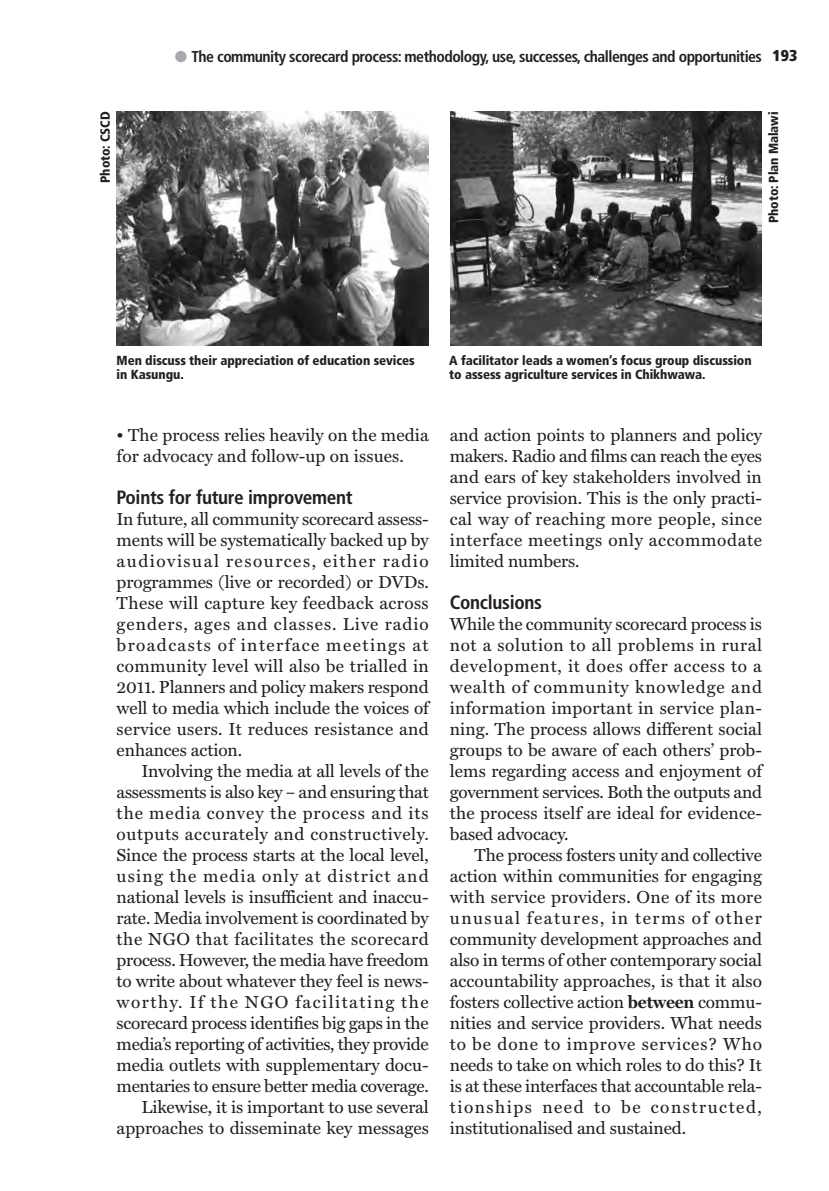
<style>
.page{position:relative;width:829px;height:1191px;background:#fff}
.page>*{position:absolute;margin:0;border:0;box-sizing:border-box;transform-origin:0 0}
.t1{font:700 condensed 19.25px "Frutiger";letter-spacing:-.015em;color:#231f20}
.t2{font:17.5px/21px "Miller Text";letter-spacing:-.005em;color:#231f20;text-align:justify}
.t3{font:700 condensed 15.75px "Frutiger";letter-spacing:-.03em;color:#231f20}
.t4{font:900 condensed 13.12px/14px "Frutiger";letter-spacing:-.005em;color:#231f20}
.s1{color:#a8a9ad}
.s2{font-weight:900}
.s3{font-weight:700}
</style>
<div class="page">
<img style="left:117px;top:112px;width:311px;height:233px">
<img style="left:450px;top:112px;width:311px;height:233px">
<p class="t4" style="left:99px;top:183px;width:73px;rotate:-90deg">Photo: CSCD</p>
<p class="t3" style="left:175px;top:50px;width:623px"><span class="s1">●</span> The community scorecard process: methodology, use, successes, challenges and opportunities <span class="s2">193</span></p>
<p class="t4" style="left:767px;top:223px;width:113px;rotate:-90deg">Photo: Plan Malawi</p>
<p class="t4" style="left:117px;top:354px;width:299px">Men discuss their appreciation of education sevices in Kasungu.</p>
<p class="t2" style="left:117px;top:426px;width:313px">• The process relies heavily on the media for advocacy and follow-up on issues.</p>
<p class="t1" style="left:117px;top:490px;width:237px">Points for future improvement</p>
<p class="t2" style="left:117px;top:510px;width:313px">In future, all community scorecard assess&shy;ments will be systematically backed up by audiovisual resources, either radio programmes (live or recorded) or DVDs.<br>These will capture key feedback across genders, ages and classes. Live radio broadcasts of interface meetings at community level will also be trialled in 2011. Planners and policy makers respond well to media which include the voices of service users. It reduces resistance and enhances action.</p>
<p class="t2" style="left:117px;top:762px;width:314px;text-align:right">Involving the media at all levels of the assessments is also key – and ensuring that the media convey the process and its outputs accurately and constructively.<br>Since the process starts at the local level, using the media only at district and national levels is insufficient and inaccu&shy;rate. Media involvement is coordinated by the NGO that facilitates the scorecard process. However, the media have freedom to write about whatever they feel is news&shy;worthy. If the NGO facilitating the scorecard process identifies big gaps in the media’s reporting of activities, they provide media outlets with supplementary docu&shy;mentaries to ensure better media coverage.<br>Likewise, it is important to use several approaches to disseminate key messages</p>
<p class="t4" style="left:449px;top:354px;width:304px">A facilitator leads a women’s focus group discussion to assess agriculture services in Chikhwawa.</p>
<p class="t2" style="left:450px;top:426px;width:313px">and action points to planners and policy makers. Radio and films can reach the eyes and ears of key stakeholders involved in service provision. This is the only practi&shy;cal way of reaching more people, since interface meetings only accommodate limited numbers.</p>
<p class="t1" style="left:450px;top:595px;width:94px">Conclusions</p>
<p class="t2" style="left:450px;top:615px;width:314px">While the community scorecard process is not a solution to all problems in rural development, it does offer access to a wealth of community knowledge and information important in service plan&shy;ning. The process allows different social groups to be aware of each others’ prob&shy;lems regarding access and enjoyment of government services. Both the outputs and the process itself are ideal for evidence&shy;based advocacy.</p>
<p class="t2" style="left:450px;top:846px;width:313px;text-indent:25px">The process fosters unity and collective action within communities for engaging with service providers. One of its more unusual features, in terms of other community development approaches and also in terms of other contemporary social accountability approaches, is that it also fosters collective action <span class="s3">between</span> commu&shy;nities and service providers. What needs to be done to improve services? Who needs to take on which roles to do this? It is at these interfaces that accountable rela&shy;tionships need to be constructed, institutionalised and sustained.</p>
</div>
